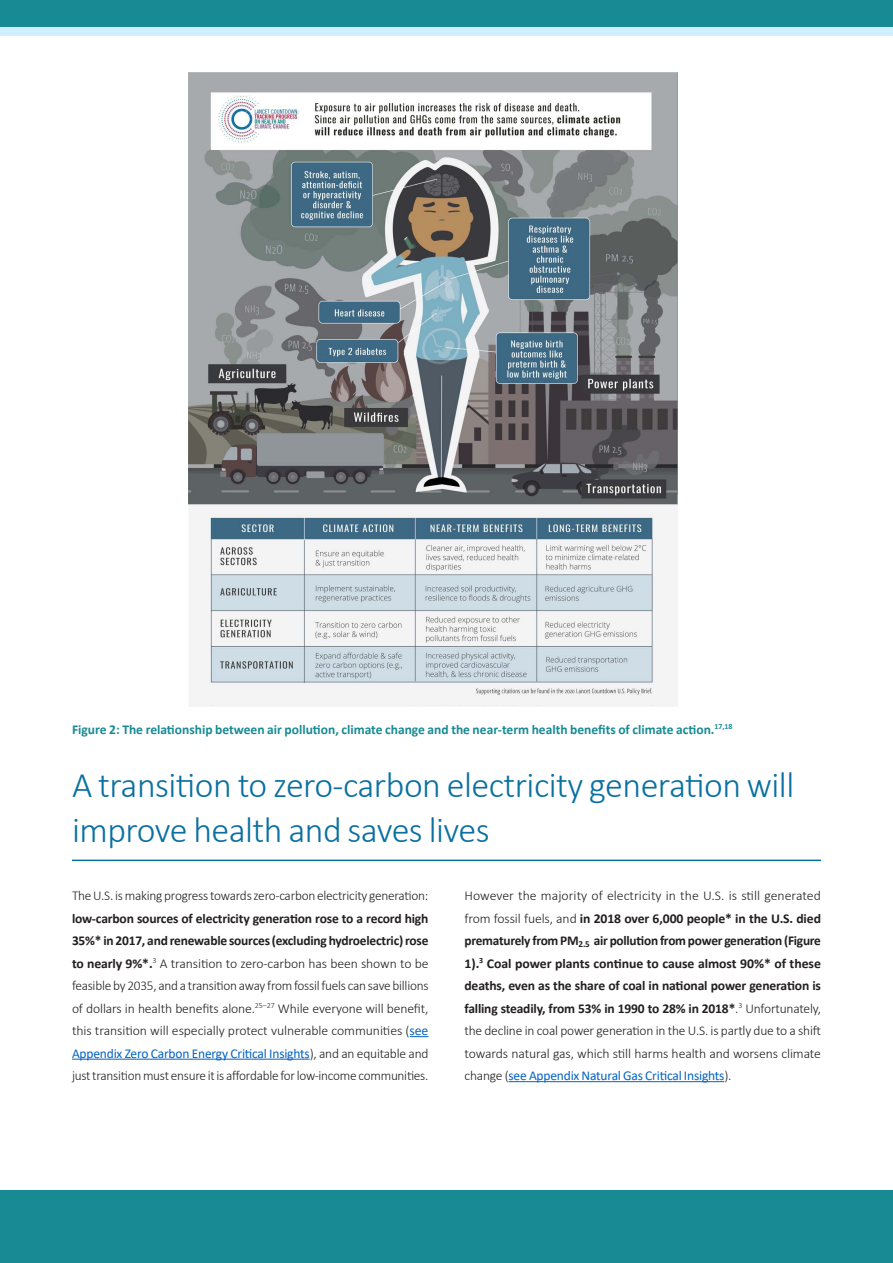
<style>
.page{position:relative;width:893px;height:1263px;background:#fff}
.page>*{position:absolute;margin:0;border:0;box-sizing:border-box;transform-origin:0 0}
.H2_Line{font:300 36px/45px "Calibri";letter-spacing:-.015em;color:#0a70a1}
.Body{font:300 13.5px/22.5px "Calibri";letter-spacing:-.02em;color:#231f20;text-align:justify}
.Body-2{font:700 13.5px/22.5px "Calibri";letter-spacing:-.015em;color:#231f20;text-align:justify}
.t1{font:700 13.5px "Calibri";color:#178a94}
.s1{font-weight:700}
.s2{font-weight:400;color:#0563c1}
.s3{font-weight:300}
</style>
<div class="page">
<div style="left:0;top:0;width:893px;height:27px;background:#178a94"></div>
<div style="left:0;top:27px;width:893px;height:9px;background:#d1f0ff"></div>
<div style="left:0;top:1191px;width:893px;height:72px;background:#178a94"></div>
<img style="left:189px;top:72px;width:488px;height:634px">
<hr style="left:72px;top:859px;width:749px;height:2px;background:#0a70a1">
<svg style="left:410px;top:1036px;width:18px;height:1px"></svg>
<hr style="left:72px;top:1059px;width:238px;height:1px;background:#0563c1">
<hr style="left:508px;top:1081px;width:216px;height:1px;background:#0563c1">
<p class="t1" style="left:72px;top:719px;width:662px">Figure 2: The relationship between air pollution, climate change and the near-term health benefits of climate action.<sup>17,18</sup></p>
<p class="H2_Line" style="left:72px;top:762px;width:724px">A transition to zero-carbon electricity generation will improve health and saves lives</p>
<p class="Body" style="left:72px;top:884px;width:358px">The U.S. is making progress towards zero-carbon electricity generation: <span class="s1">low-carbon sources of electricity generation rose to a record high 35%* in 2017, and renewable sources (excluding hydroelectric) rose to nearly 9%*.</span><sup>3</sup> A transition to zero-carbon has been shown to be feasible by 2035, and a transition away from fossil fuels can save billions of dollars in health benefits alone.<sup>25–27</sup> While everyone will benefit, this transition will especially protect vulnerable communities (<span class="s2">see Appendix Zero Carbon Energy Critical Insights</span>), and an equitable and just transition must ensure it is affordable for low-income communities.</p>
<p class="Body-2" style="left:464px;top:884px;width:358px"><span class="s3">However the majority of electricity in the U.S. is still generated from fossil fuels, and</span> in 2018 over 6,000 people* in the U.S. died prematurely from PM<sub>2.5</sub> air pollution from power generation (Figure 1).<sup>3</sup> Coal power plants continue to cause almost 90%* of these deaths, even as the share of coal in national power generation is falling steadily, from 53% in 1990 to 28% in 2018*<span class="s3">.</span><sup>3</sup> <span class="s3">Unfortunately, the decline in coal power generation in the U.S. is partly due to a shift towards natural gas, which still harms health and worsens climate change (</span><span class="s2">see Appendix Natural Gas Critical Insights</span><span class="s3">).</span></p>
</div>
